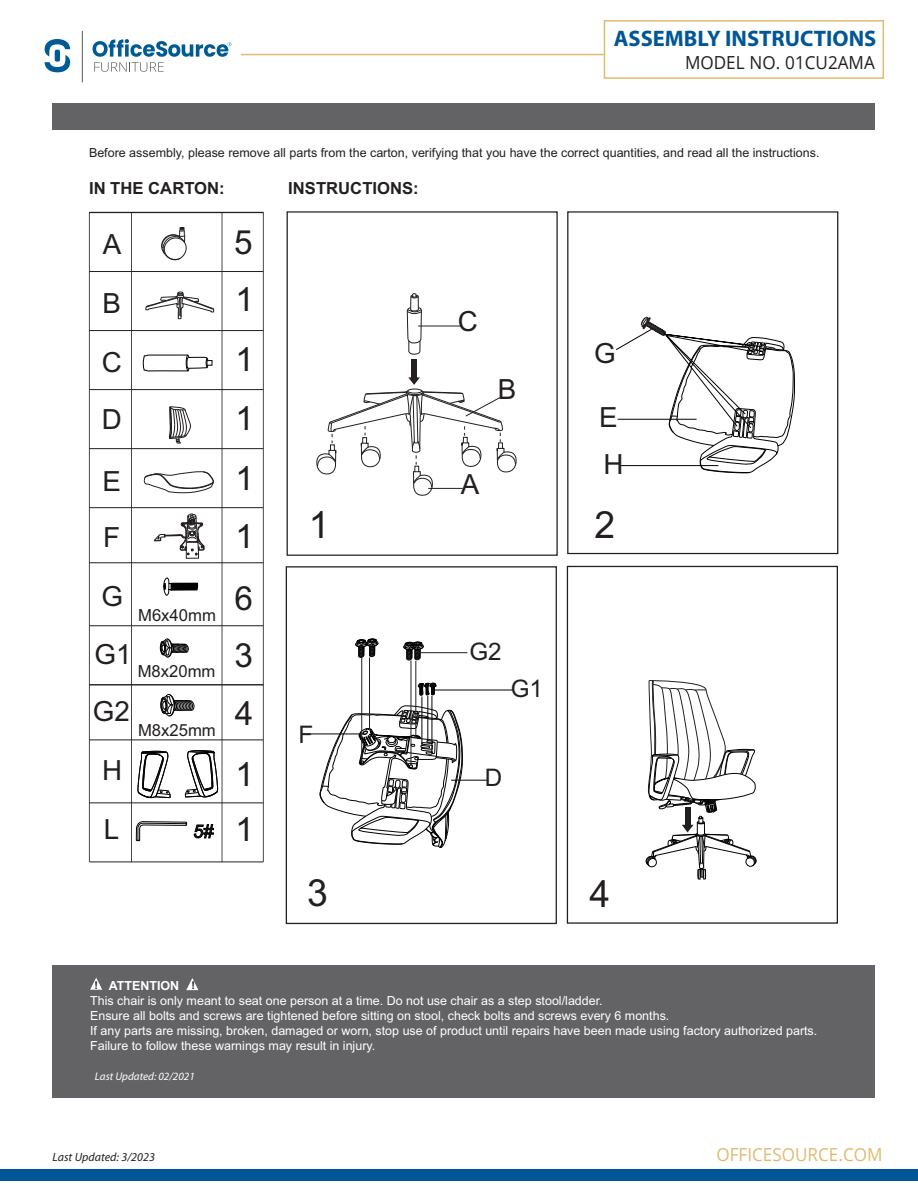
<style>
.page{position:relative;width:918px;height:1188px;background:#fff}
.page>*{position:absolute;margin:0;border:0;box-sizing:border-box;transform-origin:0 0}
.t1{font:37.5px "Arial";color:#231f20}
.t2{font:33.3px/58.9px "Arial";color:#231f20;text-align:justify}
.t3{font:27.75px/58.3px "Arial";color:#231f20}
.t4{font:24.15px "Arial";color:#231f20}
.t5{font:700 22.5px "Myriad Pro";color:#005697}
.Small_bd_copy_bold{font:18px "Open Sans";color:#231f20;scale:.95 1}
.Small_bd_copy_bold-2{font:18px "Open Sans";color:#dfba71;scale:.95 1}
.t6{font:700 16.65px "Arial";color:#231f20}
.t7{font:16.65px "Arial";color:#231f20}
.t8{font:12.45px/15px "Arial";color:#fff}
.t9{font:12.45px "Arial";color:#231f20}
.t10{font:italic 12px "Myriad Pro";color:#231f20}
.t11{font:italic 11.1px "Myriad Pro";color:#fff}
.s1{font-weight:700;font-size:10.8px;color:#231f20}
.s2{font-weight:700}
.s3{font-family:"Arial Unicode MS"}
</style>
<div class="page">
<svg style="left:616px;top:316px;width:179px;height:158px"></svg>
<div style="left:567px;top:566px;width:271px;height:358px;border:1px solid #231f20"></div>
<svg style="left:316px;top:293px;width:201px;height:203px"></svg>
<hr style="left:408px;top:389px;width:14px;height:4px;background:#383435;border-radius:50%">
<div style="left:407px;top:389px;width:15px;height:4px;border:1px solid #231f20;border-radius:50%"></div>
<svg style="left:319px;top:705px;width:144px;height:143px"></svg>
<hr style="left:427px;top:696px;width:1px;height:45px;background:#030303">
<hr style="left:422px;top:696px;width:1px;height:50px;background:#030303">
<hr style="left:432px;top:696px;width:1px;height:57px;background:#030303">
<div style="left:417px;top:682px;width:8px;height:14px;border:1px solid #fff;border-radius:50%"></div>
<div style="left:424px;top:682px;width:7px;height:14px;background:#efefef;border-radius:50%"></div>
<div style="left:424px;top:682px;width:8px;height:14px;border:1px solid #fff;border-radius:50%"></div>
<div style="left:429px;top:682px;width:8px;height:14px;border:1px solid #fff;border-radius:50%"></div>
<svg style="left:418px;top:683px;width:18px;height:13px"></svg>
<hr style="left:435px;top:690px;width:78px;height:1px;background:#030303">
<hr style="left:451px;top:780px;width:37px;height:1px;background:#030303">
<hr style="left:310px;top:734px;width:56px;height:1px;background:#030303">
<hr style="left:415px;top:661px;width:1px;height:76px;background:#231f20">
<hr style="left:411px;top:660px;width:1px;height:106px;background:#231f20">
<hr style="left:361px;top:657px;width:1px;height:104px;background:#231f20">
<hr style="left:369px;top:658px;width:1px;height:71px;background:#231f20">
<svg style="left:355px;top:638px;width:24px;height:20px"></svg>
<svg style="left:403px;top:641px;width:21px;height:20px"></svg>
<hr style="left:415px;top:652px;width:52px;height:1px;background:#231f20">
<svg style="left:646px;top:680px;width:111px;height:200px"></svg>
<svg style="left:89px;top:211px;width:175px;height:652px"></svg>
<div style="left:287px;top:211px;width:271px;height:345px;border:1px solid #231f20"></div>
<div style="left:567px;top:211px;width:271px;height:343px;border:1px solid #231f20"></div>
<hr style="left:89px;top:271px;width:174px;height:1px;background:#231f20">
<hr style="left:221px;top:569px;width:2px;height:293px;background:#231f20">
<hr style="left:131px;top:569px;width:1px;height:293px;background:#231f20">
<div style="left:286px;top:566px;width:271px;height:358px;border:1px solid #231f20"></div>
<div style="left:53px;top:104px;width:822px;height:26px;background:#636366"></div>
<div style="left:53px;top:965px;width:822px;height:132px;background:#636366"></div>
<svg style="left:90px;top:978px;width:12px;height:12px"></svg>
<svg style="left:186px;top:978px;width:12px;height:12px"></svg>
<div style="left:604px;top:20px;width:280px;height:59px;border:2px solid #dfba71"></div>
<div style="left:0;top:1169px;width:918px;height:12px;background:#005697"></div>
<hr style="left:241px;top:54px;width:363px;height:1px;background:#dfba71">
<hr style="left:82px;top:31px;width:1px;height:51px;background:#57585a">
<svg style="left:93px;top:39px;width:139px;height:33px"></svg>
<svg style="left:45px;top:39px;width:25px;height:33px"></svg>
<p class="t5" style="left:614px;top:24px;width:264px">ASSEMBLY INSTRUCTIONS</p>
<p class="Small_bd_copy_bold" style="left:685px;top:50px;width:201px">MODEL NO. 01CU2AMA</p>
<p class="t9" style="left:89px;top:144px;width:732px">Before assembly, please remove all parts from the carton, verifying that you have the correct quantities, and read all the instructions.</p>
<p class="t6" style="left:89px;top:176px;width:137px">IN THE CARTON:</p>
<p class="t6" style="left:288px;top:176px;width:132px">INSTRUCTIONS:</p>
<p class="t3" style="left:102px;top:215px;width:22px;text-align:justify">A B C D</p>
<p class="t3" style="left:102px;top:453px;width:20px;line-height:56.1px">E<br>F</p>
<p class="t3" style="left:93px;top:567px;width:40px;text-align:center">G<br>G1<br>G2<br>H<br>L</p>
<p class="t7" style="left:138px;top:604px;width:79px">M6x40mm</p>
<p class="t7" style="left:138px;top:660px;width:79px">M8x20mm</p>
<p class="t7" style="left:138px;top:719px;width:79px">M8x25mm</p>
<p class="t2" style="left:234px;top:212px;width:21px">5<br>1<br>1<br>1<br>1<br>1</p>
<p class="t2" style="left:234px;top:569px;width:21px;line-height:57.4px">6<br>3<br>4</p>
<p class="t2" style="left:236px;top:747px;width:20px;line-height:55.1px">1<br>1</p>
<p class="t3" style="left:458px;top:292px;width:22px">C</p>
<p class="t3" style="left:498px;top:360px;width:20px">B</p>
<p class="t3" style="left:461px;top:455px;width:20px">A</p>
<p class="t3" style="left:594px;top:324px;width:23px">G</p>
<p class="t3" style="left:599px;top:394px;width:26px;line-height:46.2px">E<br>H</p>
<p class="t1" style="left:309px;top:499px;width:22px">1</p>
<p class="t1" style="left:595px;top:499px;width:22px">2</p>
<p class="t4" style="left:299px;top:718px;width:16px">F</p>
<p class="t4" style="left:469px;top:635px;width:34px">G2</p>
<p class="t4" style="left:511px;top:672px;width:34px">G1</p>
<p class="t4" style="left:485px;top:761px;width:19px">D</p>
<p class="t1" style="left:307px;top:867px;width:22px">3</p>
<p class="t1" style="left:590px;top:868px;width:22px">4</p>
<p class="t8" style="left:90px;top:978px;width:729px;text-indent:4px"><span class="s1">!</span> <span class="s2">ATTENTION</span> <span class="s1">!<br></span>This chair i<span class="s3">s</span> only meant to seat one person at a time. Do not use chair as a step stool/ladder.<br>Ensure all bolts and screws are tightened before sitting on stool, check bolts and screws every 6 months.<br>If any parts are missing, broken, damaged or worn, stop use of product until repairs have been made using factory authorized parts.<br>Failure to follow these warnings may result in injury.</p>
<p class="t11" style="left:95px;top:1070px;width:101px">Last Updated: 02/2021</p>
<p class="t10" style="left:53px;top:1150px;width:104px">Last Updated: 3/2023</p>
<p class="Small_bd_copy_bold-2" style="left:716px;top:1142px;width:176px">OFFICESOURCE.COM</p>
</div>
